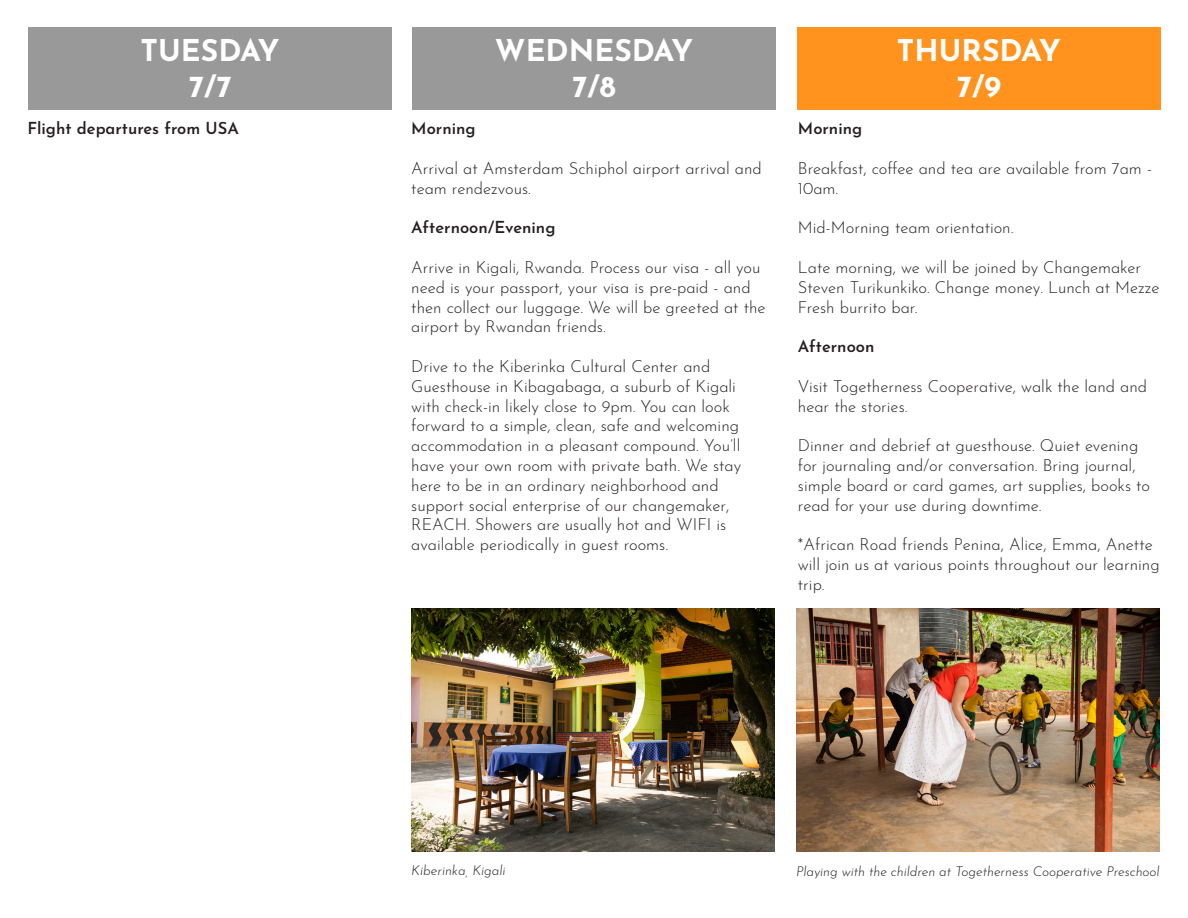
<style>
.page{position:relative;width:1188px;height:918px;background:#fff}
.page>*{position:absolute;margin:0;border:0;box-sizing:border-box;transform-origin:0 0}
.t1{font:700 30px "Josefin Sans";color:#fff}
.t2{font:300 16.5px/19.8px "Josefin Sans";color:#231f20}
.t3{font:600 16.5px "Josefin Sans";color:#231f20}
.t4{font:italic 300 13.5px "Josefin Sans";color:#231f20}
</style>
<div class="page">
<div style="left:28px;top:27px;width:364px;height:82px;background:#999"></div>
<div style="left:797px;top:27px;width:364px;height:82px;background:#ff931e"></div>
<div style="left:412px;top:27px;width:364px;height:82px;background:#999"></div>
<img style="left:411px;top:609px;width:364px;height:242px">
<img style="left:796px;top:609px;width:364px;height:242px">
<p class="t1" style="left:141px;top:24px;width:140px">TUESDAY</p>
<p class="t1" style="left:189px;top:60px;width:44px">7/7</p>
<p class="t1" style="left:495px;top:24px;width:200px">WEDNESDAY</p>
<p class="t1" style="left:572px;top:60px;width:45px">7/8</p>
<p class="t1" style="left:897px;top:24px;width:165px">THURSDAY</p>
<p class="t1" style="left:957px;top:60px;width:46px">7/9</p>
<p class="t3" style="left:27px;top:115px;width:213px">Flight departures from USA</p>
<p class="t3" style="left:798px;top:115px;width:66px">Morning</p>
<p class="t2" style="left:798px;top:157px;width:356px">Breakfast, coffee and tea are available from 7am -<br>10am.</p>
<p class="t2" style="left:798px;top:216px;width:217px">Mid-Morning team orientation.</p>
<p class="t2" style="left:798px;top:256px;width:363px">Late morning, we will be joined by Changemaker<br>Steven Turikunkiko. Change money. Lunch at Mezze<br>Fresh burrito bar.</p>
<p class="t3" style="left:798px;top:332px;width:78px">Afternoon</p>
<p class="t2" style="left:798px;top:375px;width:351px">Visit Togetherness Cooperative, walk the land and hear the stories.</p>
<p class="t2" style="left:798px;top:434px;width:354px">Dinner and debrief at guesthouse. Quiet evening for journaling and/or conversation. Bring journal, simple board or card games, art supplies, books to read for your use during downtime.</p>
<p class="t2" style="left:798px;top:533px;width:363px">*African Road friends Penina, Alice, Emma, Anette will join us at various points throughout our learning trip.</p>
<p class="t3" style="left:411px;top:115px;width:66px">Morning</p>
<p class="t2" style="left:411px;top:157px;width:352px">Arrival at Amsterdam Schiphol airport arrival and team rendezvous.</p>
<p class="t3" style="left:411px;top:214px;width:146px">Afternoon/Evening</p>
<p class="t2" style="left:411px;top:256px;width:356px">Arrive in Kigali, Rwanda. Process our visa - all you need is your passport, your visa is pre-paid - and then collect our luggage. We will be greeted at the airport by Rwandan friends.</p>
<p class="t2" style="left:411px;top:355px;width:331px">Drive to the Kiberinka Cultural Center and Guesthouse in Kibagabaga, a suburb of Kigali with check-in likely close to 9pm. You can look forward to a simple, clean, safe and welcoming accommodation in a pleasant compound. You’ll have your own room with private bath. We stay here to be in an ordinary neighborhood and support social enterprise of our changemaker, REACH. Showers are usually hot and WIFI is available periodically in guest rooms.</p>
<p class="t4" style="left:411px;top:860px;width:96px">Kiberinka, Kigali</p>
<p class="t4" style="left:796px;top:860px;width:365px">Playing with the children at Togetherness Cooperative Preschool</p>
</div>
